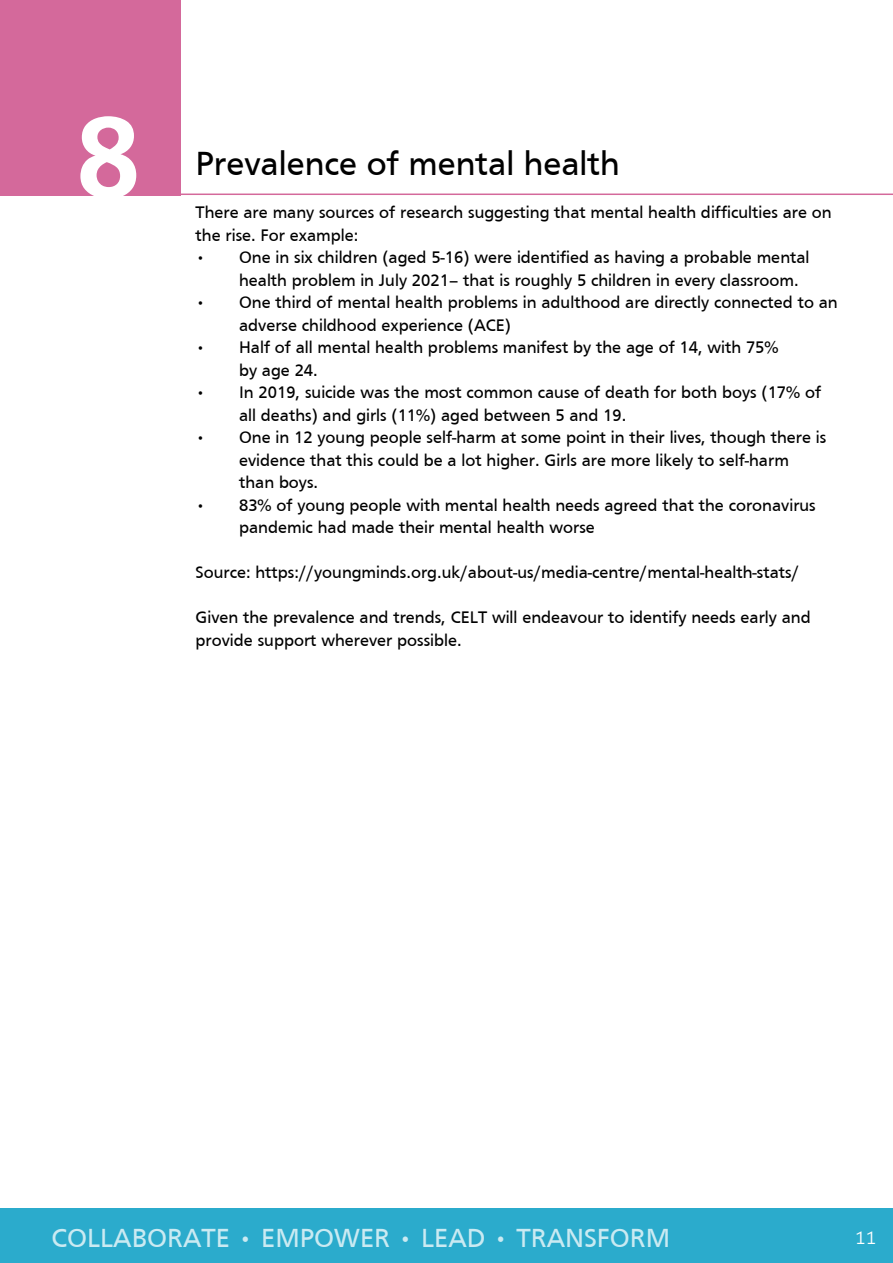
<style>
.page{position:relative;width:893px;height:1263px;background:#fff}
.page>*{position:absolute;margin:0;border:0;box-sizing:border-box;transform-origin:0 0}
.t1{font:700 119.85px "Frutiger";color:#fff}
.t2{font:34.5px "Frutiger";color:#000}
.t3{font:27px "Frutiger";color:#caeaf2}
.t4{font:300 19.5px "Aller";color:#fff}
.t5{font:17.25px/22.5px "Frutiger";color:#000}
</style>
<div class="page">
<hr style="left:181px;top:194px;width:712px;height:1px;background:#d4699b">
<div style="left:0;top:0;width:180px;height:196px;background:#d4699b"></div>
<div style="left:0;top:1209px;width:893px;height:54px;background:#2babcc"></div>
<h1 class="t1" style="left:76px;top:88px;width:66px">8</h1>
<h2 class="t2" style="left:196px;top:143px;width:426px">Prevalence of mental health</h2>
<p class="t5" style="left:196px;top:201px;width:638px">There are many sources of research suggesting that mental health difficulties are on the rise. For example:</p>
<p class="t5" style="left:239px;top:246px;width:572px;text-indent:-44px">• One in six children (aged 5-16) were identified as having a probable mental health problem in July 2021– that is roughly 5 children in every classroom.</p>
<p class="t5" style="left:239px;top:291px;width:600px;text-indent:-44px">• One third of mental health problems in adulthood are directly connected to an adverse childhood experience (ACE)</p>
<p class="t5" style="left:239px;top:336px;width:541px;text-indent:-44px">• Half of all mental health problems manifest by the age of 14, with 75% by age 24.</p>
<p class="t5" style="left:239px;top:381px;width:583px;text-indent:-44px">• In 2019, suicide was the most common cause of death for both boys (17% of all deaths) and girls (11%) aged between 5 and 19.</p>
<p class="t5" style="left:239px;top:426px;width:589px;text-indent:-44px">• One in 12 young people self-harm at some point in their lives, though there is evidence that this could be a lot higher. Girls are more likely to self-harm than boys.</p>
<p class="t5" style="left:239px;top:494px;width:578px;text-indent:-44px">• 83% of young people with mental health needs agreed that the coronavirus pandemic had made their mental health worse</p>
<p class="t5" style="left:196px;top:561px;width:605px">Source: https://youngminds.org.uk/about-us/media-centre/mental-health-stats/</p>
<p class="t5" style="left:196px;top:606px;width:617px">Given the prevalence and trends, CELT will endeavour to identify needs early and provide support wherever possible.</p>
<h3 class="t3" style="left:52px;top:1222px;width:620px">COLLABORATE • EMPOWER • LEAD • TRANSFORM</h3>
<p class="t4" style="left:854px;top:1225px;width:24px">11</p>
</div>
